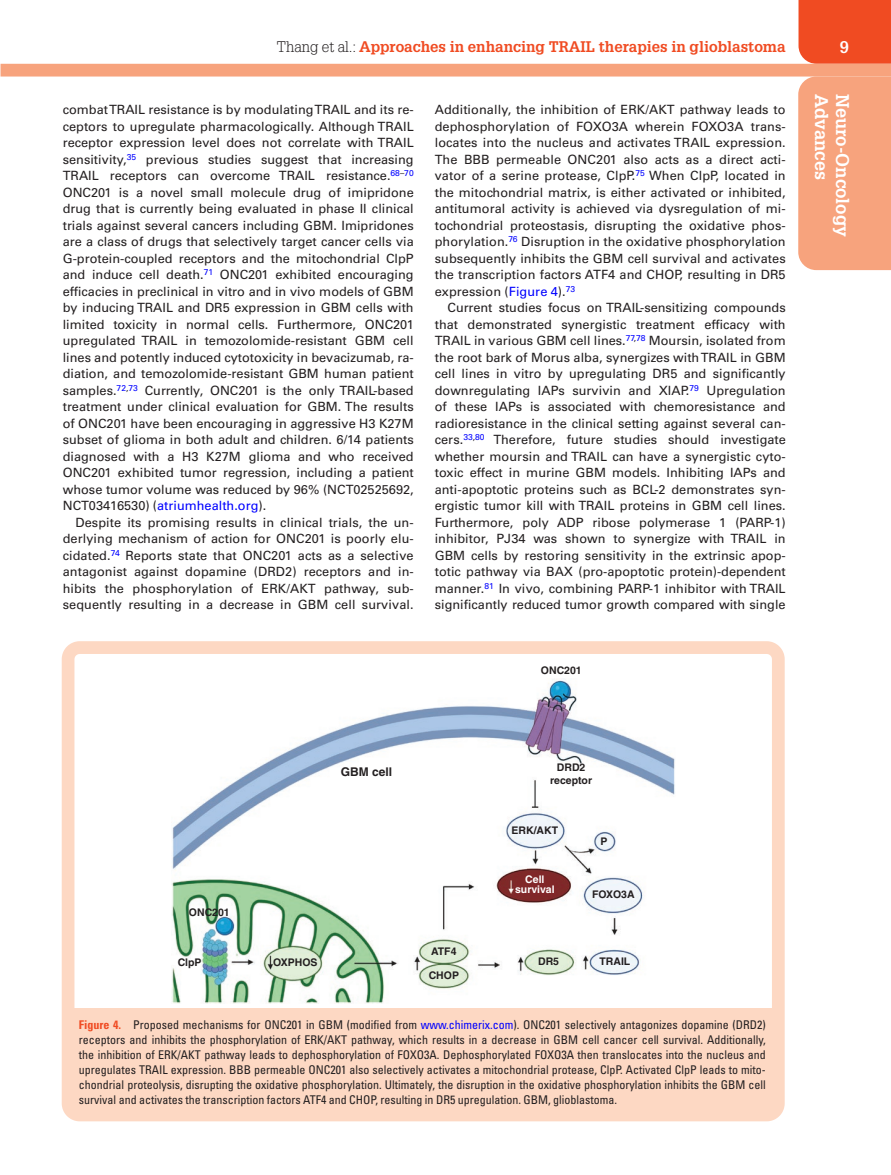
<style>
.page{position:relative;width:891px;height:1175px;background:#fff}
.page>*{position:absolute;margin:0;border:0;box-sizing:border-box;transform-origin:0 0}
.t1{font:700 18px "Glypha LT Std";color:#fff}
.t2{font:700 16.5px "Glypha LT Std";color:#fff}
.t3{font:700 15px "Glypha LT Std";color:#f04b22}
.t4{font:12.75px/16.5px "Univers LT Std";color:#231f20;text-align:justify}
.t5{font:condensed 12px/15px "Univers LT Std";color:#231f20;text-align:justify}
.t6{font:700 12px "Helvetica";color:#231f20}
.t7{font:700 10.5px/12.6px "Helvetica";color:#231f20;text-align:center}
.t8{font:700 10.5px/10.5px "Helvetica";color:#fff;text-align:center}
.s1{font-weight:300;color:#231f20}
.s2{color:#00f}
.s3{font-weight:700;color:#f04b22}
</style>
<div class="page">
<div style="left:798px;top:76px;width:93px;height:194px;background:#f7a37d"></div>
<div style="left:799px;top:0;width:92px;height:64px;background:#f04b22"></div>
<div style="left:1px;top:64px;width:890px;height:12px;background:#f7a37d"></div>
<img style="left:171px;top:679px;width:504px;height:324px">
<div style="left:73px;top:1008px;width:700px;height:103px;background:#fdd8c3"></div>
<div style="left:62px;top:641px;width:723px;height:480px;border:13px solid #fdd8c3;border-radius:12px"></div>
<p class="t3" style="left:277px;top:37px;width:510px"><span class="s1">Thang et al.:</span> Approaches in enhancing TRAIL therapies in glioblastoma</p>
<p class="t2" style="left:840px;top:37px;width:11px">9</p>
<p class="t4" style="left:63px;top:102px;width:353px">combat TRAIL resistance is by modulating TRAIL and its re&shy;ceptors to upregulate pharmacologically. Although TRAIL receptor expression level does not correlate with TRAIL sensitivity,<sup>35</sup> previous studies suggest that increasing TRAIL receptors can overcome TRAIL resistance.<sup>68</sup><sup>–</sup><sup>70<br></sup>ONC201 is a novel small molecule drug of imipridone drug that is currently being evaluated in phase II clinical trials against several cancers including GBM. Imipridones are a class of drugs that selectively target cancer cells via G-protein-coupled receptors and the mitochondrial ClpP and induce cell death.<sup>71</sup> ONC201 exhibited encouraging efficacies in preclinical in vitro and in vivo models of GBM by inducing TRAIL and DR5 expression in GBM cells with limited toxicity in normal cells. Furthermore, ONC201 upregulated TRAIL in temozolomide-resistant GBM cell lines and potently induced cytotoxicity in bevacizumab, ra&shy;diation, and temozolomide-resistant GBM human patient samples.<sup>72</sup><sup>,</sup><sup>73</sup> Currently, ONC201 is the only TRAIL-based treatment under clinical evaluation for GBM. The results of ONC201 have been encouraging in aggressive H3 K27M subset of glioma in both adult and children. 6/14 patients diagnosed with a H3 K27M glioma and who received ONC201 exhibited tumor regression, including a patient whose tumor volume was reduced by 96% (NCT02525692, NCT03416530) (<span class="s2">atriumhealth.org</span>).</p>
<p class="t4" style="left:63px;top:514px;width:353px;text-indent:13px">Despite its promising results in clinical trials, the un&shy;derlying mechanism of action for ONC201 is poorly elu&shy;cidated.<sup>74</sup> Reports state that ONC201 acts as a selective antagonist against dopamine (DRD2) receptors and in&shy;hibits the phosphorylation of ERK/AKT pathway, sub&shy;sequently resulting in a decrease in GBM cell survival.</p>
<p class="t4" style="left:435px;top:102px;width:353px">Additionally, the inhibition of ERK/AKT pathway leads to dephosphorylation of FOXO3A wherein FOXO3A trans&shy;locates into the nucleus and activates TRAIL expression.<br>The BBB permeable ONC201 also acts as a direct acti&shy;vator of a serine protease, ClpP.<sup>75</sup> When ClpP, located in the mitochondrial matrix, is either activated or inhibited, antitumoral activity is achieved via dysregulation of mi&shy;tochondrial proteostasis, disrupting the oxidative phos&shy;phorylation.<sup>76</sup> Disruption in the oxidative phosphorylation subsequently inhibits the GBM cell survival and activates the transcription factors ATF4 and CHOP, resulting in DR5 expression (<span class="s2">Figure 4</span>).<sup>73</sup></p>
<p class="t4" style="left:435px;top:300px;width:353px;text-indent:13px">Current studies focus on TRAIL-sensitizing compounds that demonstrated synergistic treatment efficacy with TRAIL in various GBM cell lines.<sup>77</sup><sup>,</sup><sup>78</sup> Moursin, isolated from the root bark of Morus alba, synergizes with TRAIL in GBM cell lines in vitro by upregulating DR5 and significantly downregulating IAPs survivin and XIAP.<sup>79</sup> Upregulation of these IAPs is associated with chemoresistance and radioresistance in the clinical setting against several can&shy;cers.<sup>33</sup><sup>,</sup><sup>80</sup> Therefore, future studies should investigate whether moursin and TRAIL can have a synergistic cyto&shy;toxic effect in murine GBM models. Inhibiting IAPs and anti-apoptotic proteins such as BCL-2 demonstrates syn&shy;ergistic tumor kill with TRAIL proteins in GBM cell lines.<br>Furthermore, poly ADP ribose polymerase 1 (PARP-1) inhibitor, PJ34 was shown to synergize with TRAIL in GBM cells by restoring sensitivity in the extrinsic apop&shy;totic pathway via BAX (pro-apoptotic protein)-dependent manner.<sup>81</sup> In vivo, combining PARP-1 inhibitor with TRAIL significantly reduced tumor growth compared with single</p>
<p class="t7" style="left:541px;top:664px;width:42px">ONC201</p>
<h1 class="t1" style="left:833px;top:94px;width:88px;rotate:90deg">Advances</h1>
<h1 class="t1" style="left:854px;top:94px;width:145px;rotate:90deg">Neuro-Oncology</h1>
<p class="t6" style="left:341px;top:764px;width:53px">GBM cell</p>
<p class="t7" style="left:189px;top:905px;width:42px">ONC201</p>
<p class="t7" style="left:178px;top:956px;width:25px">ClpP</p>
<p class="t7" style="left:273px;top:956px;width:46px">OXPHOS</p>
<p class="t7" style="left:431px;top:944px;width:27px">ATF4</p>
<p class="t7" style="left:429px;top:968px;width:32px">CHOP</p>
<p class="t7" style="left:550px;top:761px;width:44px">DRD2 receptor</p>
<p class="t7" style="left:512px;top:824px;width:48px">ERK/AKT</p>
<p class="t8" style="left:515px;top:873px;width:41px">Cell survival</p>
<p class="t7" style="left:600px;top:834px;width:9px">P</p>
<p class="t7" style="left:592px;top:888px;width:44px">FOXO3A</p>
<p class="t7" style="left:538px;top:955px;width:22px">DR5</p>
<p class="t7" style="left:599px;top:955px;width:32px">TRAIL</p>
<p class="t5" style="left:79px;top:1017px;width:689px"><span class="s3">Figure 4.</span> Proposed mechanisms for ONC201 in GBM (modified from <span class="s2">www.chimerix.com</span>). ONC201 selectively antagonizes dopamine (DRD2) receptors and inhibits the phosphorylation of ERK/AKT pathway, which results in a decrease in GBM cell cancer cell survival. Additionally, the inhibition of ERK/AKT pathway leads to dephosphorylation of FOXO3A. Dephosphorylated FOXO3A then translocates into the nucleus and upregulates TRAIL expression. BBB permeable ONC201 also selectively activates a mitochondrial protease, ClpP. Activated ClpP leads to mito&shy;chondrial proteolysis, disrupting the oxidative phosphorylation. Ultimately, the disruption in the oxidative phosphorylation inhibits the GBM cell survival and activates the transcription factors ATF4 and CHOP, resulting in DR5 upregulation. GBM, glioblastoma.</p>
</div>
